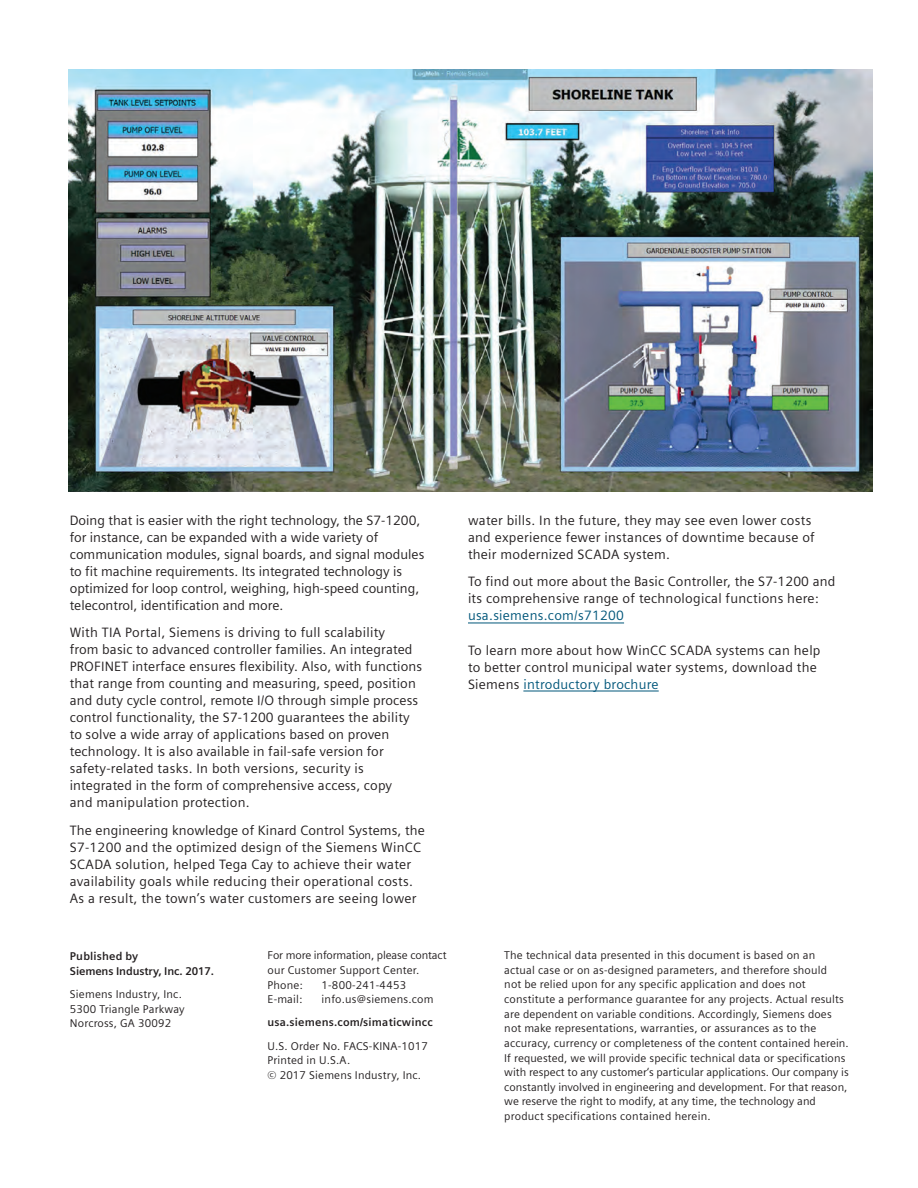
<style>
.page{position:relative;width:918px;height:1188px;background:#fff}
.page>*{position:absolute;margin:0;border:0;box-sizing:border-box;transform-origin:0 0}
._03__Copy_Roman__9pt{font:13.5px/17px "Siemens Sans OT";letter-spacing:.01em;color:#231f20}
._03__Copy_Roman__9pt-2{font:13.5px "Siemens Sans OT";letter-spacing:.02em;color:#00567a}
._05__Marginal_notes{font:11.25px/14.7px "Siemens Sans OT";letter-spacing:.01em;color:#231f20}
._04__Copy___9pt_4mm{font:11.25px/14.7px "Siemens Sans OT";letter-spacing:.015em;color:#231f20}
._04__Copy___9pt_4mm-2{font:11.25px/14.7px "Siemens Sans OT";letter-spacing:-.005em;color:#231f20}
._04__Copy___9pt_4mm-3{font:700 11.25px/14.7px "Siemens Sans OT";letter-spacing:-.01em;color:#231f20}
._04__Copy___9pt_4mm-4{font:700 11.25px "Siemens Sans OT";letter-spacing:.015em;color:#231f20}
.s1{color:#00567a}
</style>
<div class="page">
<img style="left:69px;top:70px;width:803px;height:422px">
<hr style="left:468px;top:623px;width:156px;height:1px;background:#00567a">
<hr style="left:523px;top:691px;width:136px;height:1px;background:#00567a">
<p class="_03__Copy_Roman__9pt" style="left:70px;top:512px;width:356px">Doing that is easier with the right technology, the S7-1200, for instance, can be expanded with a wide variety of communication modules, signal boards, and signal modules to fit machine requirements. Its integrated technology is optimized for loop control, weighing, high-speed counting, telecontrol, identification and more.</p>
<p class="_03__Copy_Roman__9pt" style="left:70px;top:624px;width:354px">With TIA Portal, Siemens is driving to full scalability<br>from basic to advanced controller families. An integrated PROFINET interface ensures flexibility. Also, with functions that range from counting and measuring, speed, position and duty cycle control, remote I/O through simple process control functionality, the S7-1200 guarantees the ability to solve a wide array of applications based on proven technology. It is also available in fail-safe version for safety-related tasks. In both versions, security is integrated in the form of comprehensive access, copy<br>and manipulation protection.</p>
<p class="_03__Copy_Roman__9pt" style="left:70px;top:822px;width:357px">The engineering knowledge of Kinard Control Systems, the S7-1200 and the optimized design of the Siemens WinCC SCADA solution, helped Tega Cay to achieve their water availability goals while reducing their operational costs.<br>As a result, the town’s water customers are seeing lower</p>
<p class="_04__Copy___9pt_4mm-3" style="left:70px;top:949px;width:146px">Published by<br>Siemens Industry, Inc. 2017.</p>
<p class="_04__Copy___9pt_4mm" style="left:70px;top:987px;width:116px">Siemens Industry, Inc.<br>5300 Triangle Parkway<br>Norcross, GA 30092</p>
<p class="_04__Copy___9pt_4mm-2" style="left:268px;top:948px;width:181px">For more information, please contact our Customer Support Center.<br>Phone:</p>
<p class="_04__Copy___9pt_4mm" style="left:322px;top:977px;width:86px">1-800-241-4453</p>
<p class="_04__Copy___9pt_4mm" style="left:268px;top:992px;width:36px">E-mail:</p>
<p class="_04__Copy___9pt_4mm" style="left:322px;top:992px;width:114px">info.us@siemens.com</p>
<p class="_04__Copy___9pt_4mm-4" style="left:268px;top:1016px;width:167px">usa.siemens.com/simaticwincc</p>
<p class="_04__Copy___9pt_4mm" style="left:268px;top:1039px;width:162px">U.S. Order No. FACS-KINA-1017<br>Printed in U.S.A.<br>© 2017 Siemens Industry, Inc.</p>
<p class="_03__Copy_Roman__9pt" style="left:468px;top:512px;width:348px">water bills. In the future, they may see even lower costs and experience fewer instances of downtime because of their modernized SCADA system.</p>
<p class="_03__Copy_Roman__9pt" style="left:468px;top:573px;width:369px">To find out more about the Basic Controller, the S7-1200 and its comprehensive range of technological functions here:</p>
<p class="_03__Copy_Roman__9pt-2" style="left:468px;top:608px;width:158px">usa.siemens.com/s71200</p>
<p class="_03__Copy_Roman__9pt" style="left:468px;top:641px;width:354px">To learn more about how WinCC SCADA systems can help to better control municipal water systems, download the<br>Siemens <span class="s1">introductory brochure</span></p>
<p class="_05__Marginal_notes" style="left:504px;top:948px;width:346px">The technical data presented in this document is based on an actual case or on as-designed parameters, and therefore should<br>not be relied upon for any specific application and does not constitute a performance guarantee for any projects. Actual results are dependent on variable conditions. Accordingly, Siemens does not make representations, warranties, or assurances as to the accuracy, currency or completeness of the content contained herein.<br>If requested, we will provide specific technical data or specifications with respect to any customer‘s particular applications. Our company is constantly involved in engineering and development. For that reason, we reserve the right to modify, at any time, the technology and product specifications contained herein.</p>
</div>
